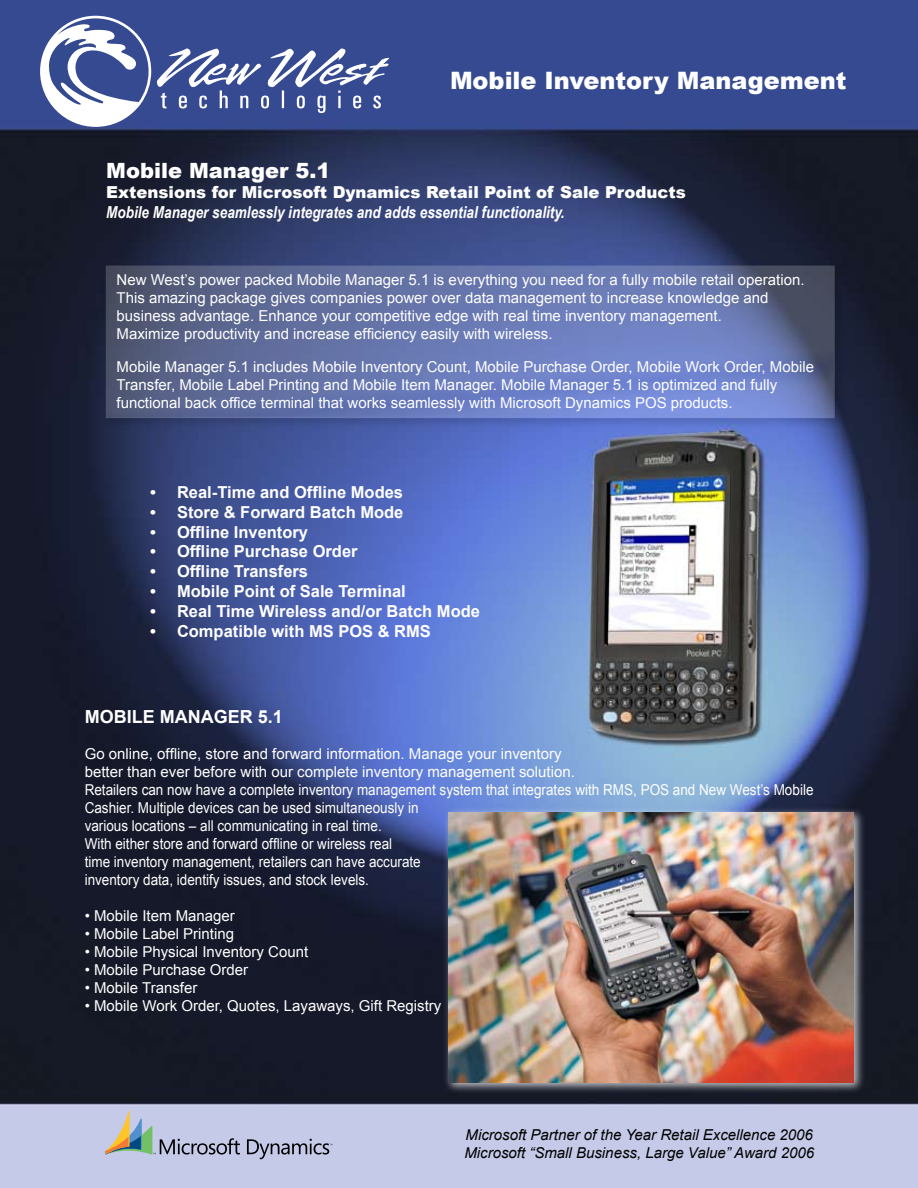
<style>
.page{position:relative;width:918px;height:1188px;background:#fff}
.page>*{position:absolute;margin:0;border:0;box-sizing:border-box;transform-origin:0 0}
.t1{font:900 24px "Arial";color:#fff}
.t2{font:900 21px "Arial";color:#fff}
.t3{font:700 18px "Arial";color:#fff}
.t4{font:700 16.5px/19.8px "Arial";color:#fff}
.t5{font:italic 700 16.5px "Arial Narrow";color:#fff}
.t6{font:900 16.5px "Arial";color:#fff}
.t7{font:15px/18px "Arial";color:#fff}
.t8{font:italic 15px/18px "Arial";color:#000}
</style>
<div class="page">
<img style="left:0;top:0;width:918px;height:1188px">
<div style="left:100px;top:260px;width:748px;height:171px;background:#000;opacity:.75"></div>
<svg style="left:109px;top:269px;width:723px;height:146px;background:#6472a8"></svg>
<svg style="left:40px;top:16px;width:349px;height:114px"></svg>
<svg style="left:247px;top:1139px;width:86px;height:20px;background:#9b9fb6"></svg>
<svg style="left:106px;top:1111px;width:134px;height:44px;background:#b0b6c4"></svg>
<div style="left:443px;top:807px;width:423px;height:289px;background:#fff;opacity:.75"></div>
<img style="left:448px;top:813px;width:406px;height:270px">
<h1 class="t1" style="left:450px;top:63px;width:398px">Mobile Inventory Management</h1>
<h2 class="t2" style="left:106px;top:155px;width:226px">Mobile Manager 5.1</h2>
<p class="t6" style="left:106px;top:180px;width:581px">Extensions for Microsoft Dynamics Retail Point of Sale Products</p>
<p class="t5" style="left:106px;top:199px;width:460px">Mobile Manager seamlessly integrates and adds essential functionality.</p>
<p class="t7" style="left:117px;top:271px;width:690px">New West’s power packed Mobile Manager 5.1 is everything you need for a fully mobile retail operation.<br>This amazing package gives companies power over data management to increase knowledge and business advantage. Enhance your competitive edge with real time inventory management.<br>Maximize productivity and increase efficiency easily with wireless.</p>
<p class="t7" style="left:117px;top:358px;width:699px">Mobile Manager 5.1 includes Mobile Inventory Count, Mobile Purchase Order, Mobile Work Order, Mobile<br>Transfer, Mobile Label Printing and Mobile Item Manager. Mobile Manager 5.1 is optimized and fully functional back office terminal that works seamlessly with Microsoft Dynamics POS products.</p>
<p class="t4" style="left:150px;top:483px;width:7px;text-align:justify">• • • • • • • •</p>
<p class="t4" style="left:177px;top:483px;width:305px">Real-Time and Offline Modes<br>Store &amp; Forward Batch Mode<br>Offline Inventory<br>Offline Purchase Order<br>Offline Transfers<br>Mobile Point of Sale Terminal<br>Real Time Wireless and/or Batch Mode<br>Compatible with MS POS &amp; RMS</p>
<p class="t3" style="left:85px;top:705px;width:200px">MOBILE MANAGER 5.1</p>
<p class="t7" style="left:85px;top:745px;width:730px">Go online, offline, store and forward information. Manage your inventory<br>better than ever before with our complete inventory management solution.<br>Retailers can now have a complete inventory management system that integrates with RMS, POS and New West’s Mobile Cashier. Multiple devices can be used simultaneously in<br>various locations – all communicating in real time.<br>With either store and forward offline or wireless real<br>time inventory management, retailers can have accurate<br>inventory data, identify issues, and stock levels.</p>
<p class="t7" style="left:85px;top:907px;width:152px">• Mobile Item Manager</p>
<p class="t7" style="left:85px;top:925px;width:151px">• Mobile Label Printing</p>
<p class="t7" style="left:85px;top:943px;width:225px">• Mobile Physical Inventory Count</p>
<p class="t7" style="left:85px;top:961px;width:165px">• Mobile Purchase Order</p>
<p class="t7" style="left:85px;top:979px;width:114px">• Mobile Transfer</p>
<p class="t7" style="left:85px;top:997px;width:358px">• Mobile Work Order, Quotes, Layaways, Gift Registry</p>
<p class="t8" style="left:464px;top:1126px;width:351px">Microsoft Partner of the Year Retail Excellence 2006<br>Microsoft “Small Business, Large Value” Award 2006</p>
</div>
